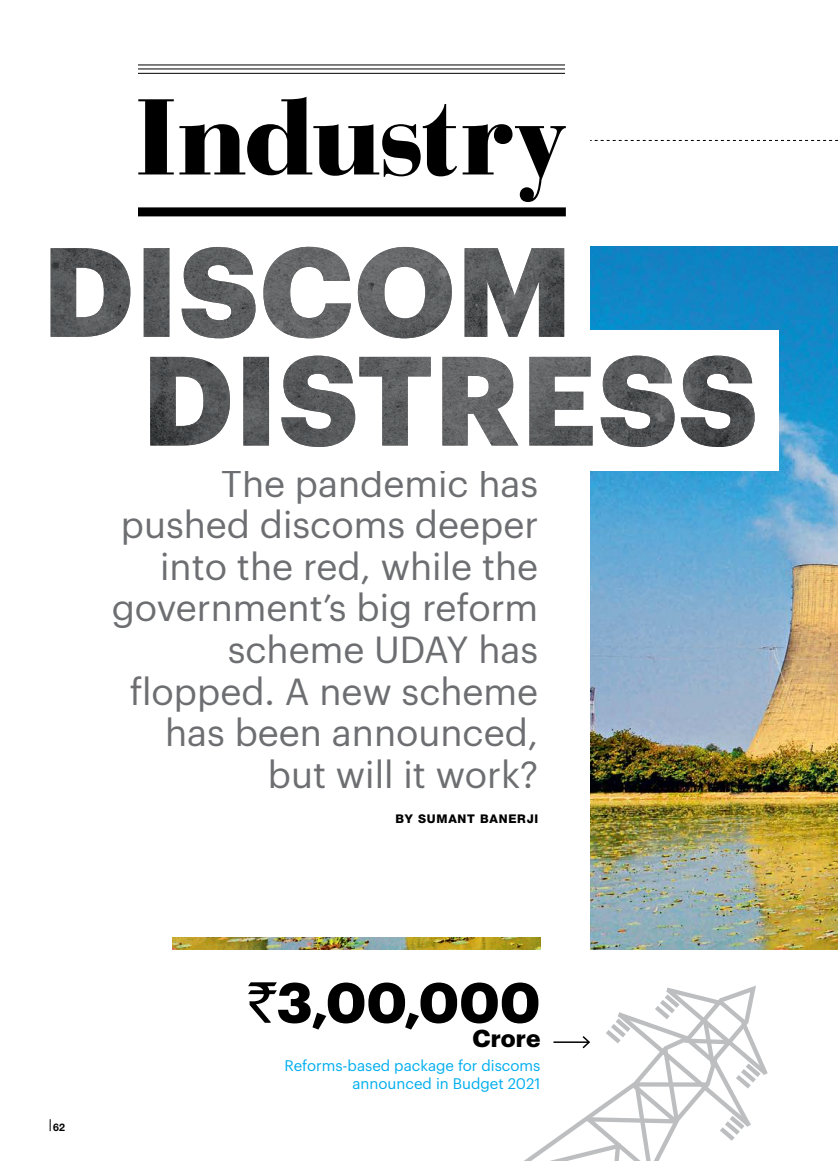
<style>
.page{position:relative;width:838px;height:1161px;background:#fff}
.page>*{position:absolute;margin:0;border:0;box-sizing:border-box;transform-origin:0 0}
.t1{font:700 55.5px "Graphik";color:#000}
.t2{font:37.05px/41.5px "Graphik";color:#6d6e71;text-align:right}
.t3{font:700 24px "Graphik";letter-spacing:-.005em;color:#000}
.t4{font:15px/18px "Graphik";color:#00aeef;text-align:right}
.t5{font:800 12px "Helvetica Neue LT Std";letter-spacing:.06em;color:#000}
.t6{font:700 10.5px "Helvetica Neue LT Std";color:#000}
.s1{font-family:"Rupee Foradian";font-weight:400}
</style>
<div class="page">
<svg style="left:50px;top:1119px;width:1px;height:12px"></svg>
<hr style="left:138px;top:64px;width:427px;height:1px;background:#000">
<hr style="left:138px;top:68px;width:427px;height:1px;background:#000">
<hr style="left:138px;top:73px;width:427px;height:1px;background:#000">
<div style="left:138px;top:207px;width:428px;height:9px;background:#000"></div>
<svg style="left:138px;top:97px;width:428px;height:105px"></svg>
<img style="left:590px;top:247px;width:248px;height:702px">
<img style="left:172px;top:937px;width:368px;height:12px">
<div style="left:117px;top:330px;width:661px;height:140px;background:#fff"></div>
<img style="left:51px;top:247px;width:513px;height:91px">
<img style="left:150px;top:356px;width:604px;height:91px">
<svg style="left:524px;top:1120px;width:57px;height:41px"></svg>
<hr style="left:553px;top:1041px;width:36px;height:2px;background:#000">
<svg style="left:581px;top:985px;width:187px;height:176px"></svg>
<p class="t2" style="left:112px;top:459px;width:428px">The pandemic has pushed discoms deeper into the red, while the government’s big reform scheme UDAY has flopped. A new scheme has been announced, but will it work?</p>
<p class="t5" style="left:395px;top:812px;width:144px">by SUMANT bANERJI</p>
<p class="t6" style="left:53px;top:1121px;width:13px">62</p>
<p class="t1" style="left:249px;top:960px;width:293px"><span class="s1">`</span>3,00,000</p>
<p class="t3" style="left:472px;top:1019px;width:69px">Crore</p>
<p class="t4" style="left:284px;top:1055px;width:257px">Reforms-based package for discoms announced in Budget 2021</p>
</div>
